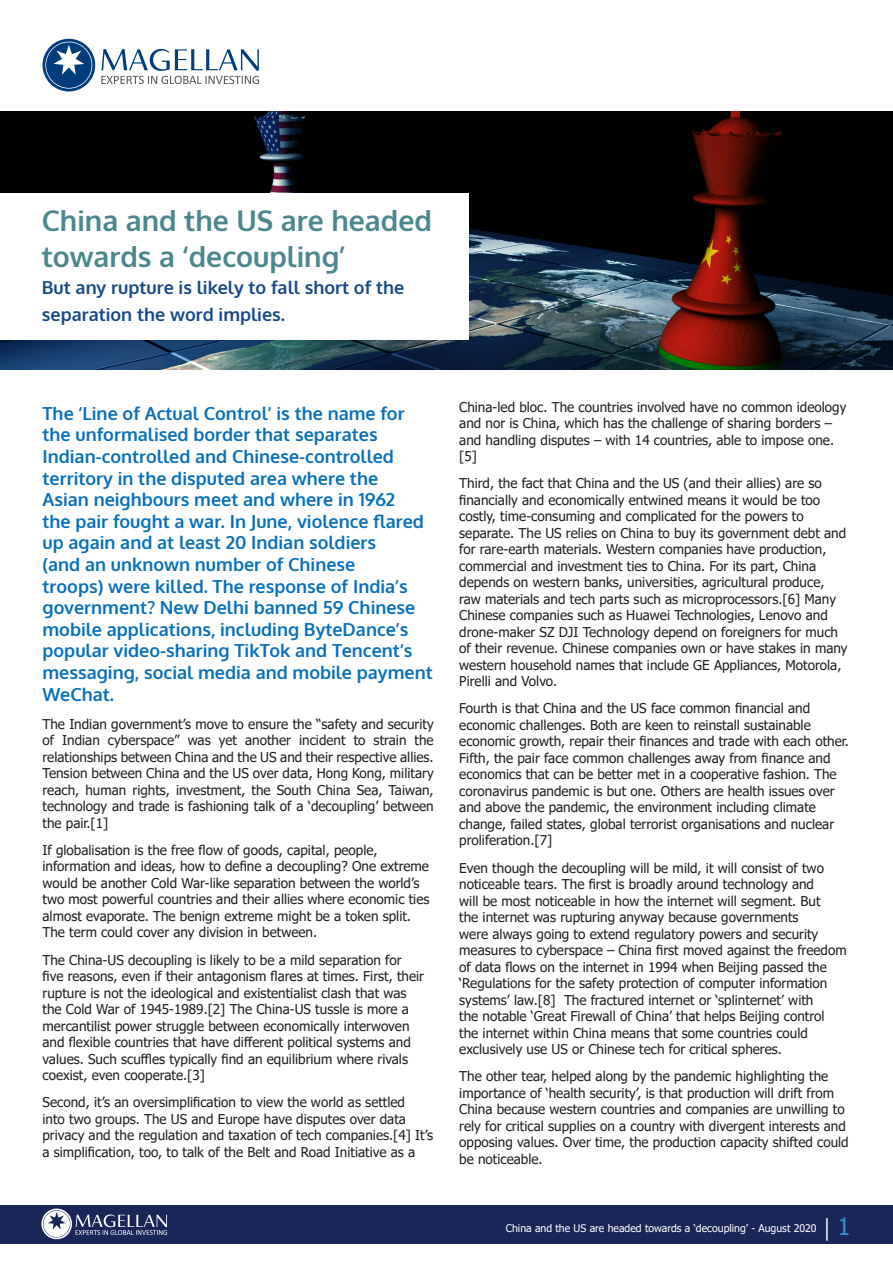
<style>
.page{position:relative;width:893px;height:1263px;background:#fff}
.page>*{position:absolute;margin:0;border:0;box-sizing:border-box;transform-origin:0 0}
.t1{font:700 28.5px/36px "Oxygen";color:#4c878e}
.Teaser_text{font:700 18px/21.6px "Oxygen";color:#0970b9}
.structure_name{font:700 18px/27px "Oxygen";color:#184987}
.Body{font:13.5px/16.5px "Tahoma";color:#231f20}
.Intro_text{font:13.5px/16.5px "Tahoma";color:#231f20;text-align:justify}
.t2{font:10.5px "Tahoma";color:#fff}
.s1{font-family:"Minion Pro";font-size:22.5px}
.s2{font-size:24px;color:#328ecd}
</style>
<div class="page">
<div style="left:0;top:1205px;width:893px;height:39px;background:#1a2658"></div>
<svg style="left:41px;top:1208px;width:126px;height:31px"></svg>
<svg style="left:0;top:112px;width:893px;height:258px;background:#18191e"></svg>
<div style="left:0;top:193px;width:469px;height:147px;background:#fff"></div>
<svg style="left:43px;top:39px;width:52px;height:52px"></svg>
<svg style="left:101px;top:49px;width:158px;height:35px"></svg>
<svg style="left:45px;top:42px;width:47px;height:47px"></svg>
<p class="t1" style="left:42px;top:204px;width:392px">China and the US are headed towards a ‘decoupling’</p>
<p class="structure_name" style="left:42px;top:275px;width:364px">But any rupture is likely to fall short of the separation the word implies.</p>
<p class="Teaser_text" style="left:43px;top:403px;width:392px">The ‘Line of Actual Control’ is the name for the unformalised border that separates Indian-controlled and Chinese-controlled territory in the disputed area where the<br>Asian neighbours meet and where in 1962<br>the pair fought a war. In June, violence flared up again and at least 20 Indian soldiers<br>(and an unknown number of Chinese<br>troops) were killed. The response of India’s government? New Delhi banned 59 Chinese mobile applications, including ByteDance’s popular video-sharing TikTok and Tencent’s messaging, social media and mobile payment WeChat.</p>
<p class="Intro_text" style="left:43px;top:716px;width:393px">The Indian government’s move to ensure the “safety and security of Indian cyberspace” was yet another incident to strain the relationships between China and the US and their respective allies.<br>Tension between China and the US over data, Hong Kong, military reach, human rights, investment, the South China Sea, Taiwan, technology and trade is fashioning talk of a ‘decoupling’ between the pair.[1]</p>
<p class="Body" style="left:43px;top:842px;width:388px">If globalisation is the free flow of goods, capital, people, information and ideas, how to define a decoupling? One extreme would be another Cold War-like separation between the world’s two most powerful countries and their allies where economic ties almost evaporate. The benign extreme might be a token split.<br>The term could cover any division in between.</p>
<p class="Body" style="left:43px;top:952px;width:383px">The China-US decoupling is likely to be a mild separation for five reasons, even if their antagonism flares at times. First, their rupture is not the ideological and existentialist clash that was the Cold War of 1945-1989.[2] The China-US tussle is more a mercantilist power struggle between economically interwoven and flexible countries that have different political systems and values. Such scuffles typically find an equilibrium where rivals coexist, even cooperate.[3]</p>
<p class="Body" style="left:43px;top:1095px;width:392px">Second, it’s an oversimplification to view the world as settled<br>into two groups. The US and Europe have disputes over data privacy and the regulation and taxation of tech companies.[4] It’s a simplification, too, to talk of the Belt and Road Initiative as a</p>
<p class="Body" style="left:459px;top:399px;width:389px">China-led bloc. The countries involved have no common ideology and nor is China, which has the challenge of sharing borders – and handling disputes – with 14 countries, able to impose one. [5]</p>
<p class="Body" style="left:459px;top:476px;width:390px">Third, the fact that China and the US (and their allies) are so financially and economically entwined means it would be too costly, time-consuming and complicated for the powers to separate. The US relies on China to buy its government debt and for rare-earth materials. Western companies have production, commercial and investment ties to China. For its part, China depends on western banks, universities, agricultural produce, raw materials and tech parts such as microprocessors.[6] Many Chinese companies such as Huawei Technologies, Lenovo and drone-maker SZ DJI Technology depend on foreigners for much of their revenue. Chinese companies own or have stakes in many western household names that include GE Appliances, Motorola, Pirelli and Volvo.</p>
<p class="Body" style="left:459px;top:701px;width:391px">Fourth is that China and the US face common financial and economic challenges. Both are keen to reinstall sustainable economic growth, repair their finances and trade with each other.<br>Fifth, the pair face common challenges away from finance and economics that can be better met in a cooperative fashion. The coronavirus pandemic is but one. Others are health issues over and above the pandemic, the environment including climate change, failed states, global terrorist organisations and nuclear proliferation.[7]</p>
<p class="Body" style="left:459px;top:860px;width:389px">Even though the decoupling will be mild, it will consist of two noticeable tears. The first is broadly around technology and<br>will be most noticeable in how the internet will segment. But<br>the internet was rupturing anyway because governments<br>were always going to extend regulatory powers and security measures to cyberspace – China first moved against the freedom of data flows on the internet in 1994 when Beijing passed the ‘Regulations for the safety protection of computer information systems’ law.[8] The fractured internet or ‘splinternet’ with<br>the notable ‘Great Firewall of China’ that helps Beijing control the internet within China means that some countries could exclusively use US or Chinese tech for critical spheres.</p>
<p class="Body" style="left:459px;top:1069px;width:391px">The other tear, helped along by the pandemic highlighting the importance of ‘health security’, is that production will drift from China because western countries and companies are unwilling to rely for critical supplies on a country with divergent interests and opposing values. Over time, the production capacity shifted could be noticeable.</p>
<p class="t2" style="left:506px;top:1221px;width:346px">China and the US are headed towards a ‘decoupling’ - August 2020 <span class="s1">|</span> <span class="s2">1</span></p>
</div>
